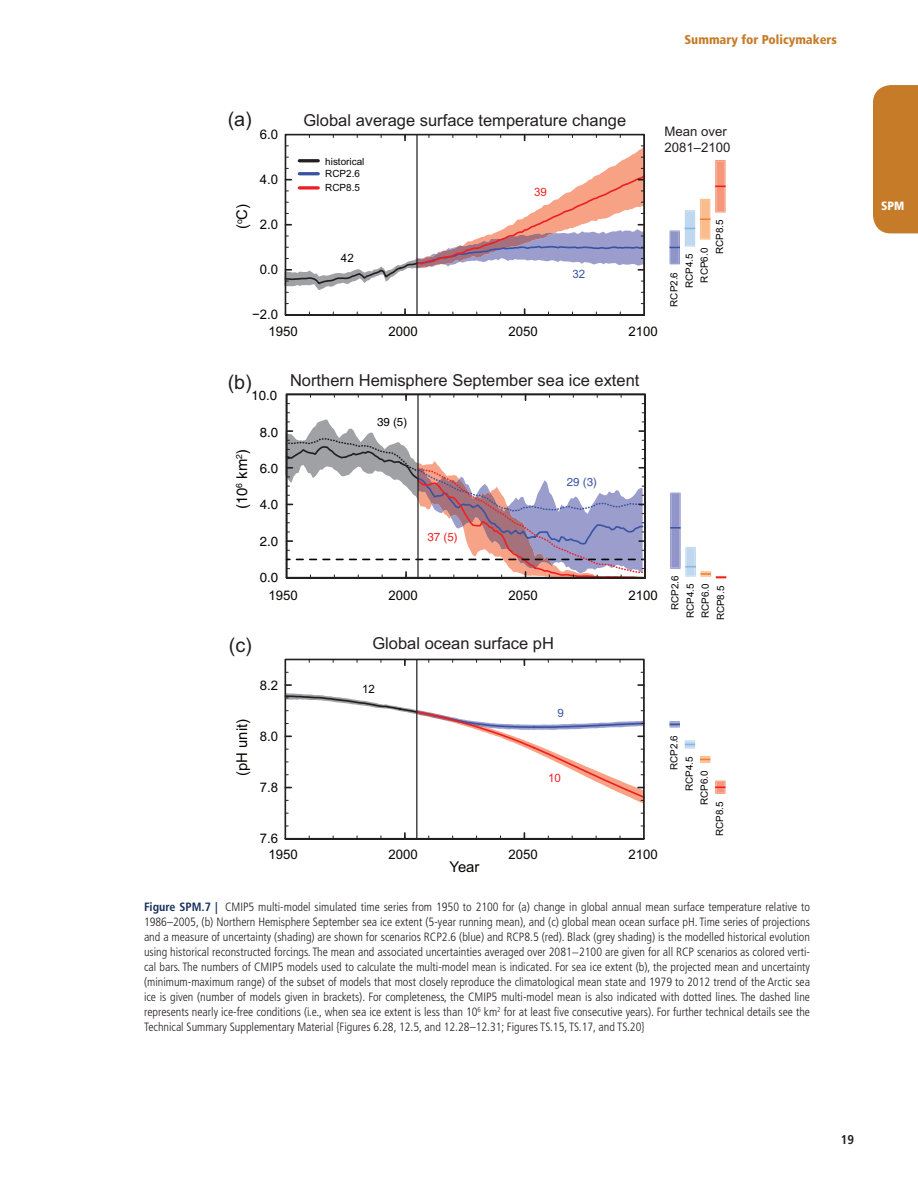
<style>
.page{position:relative;width:918px;height:1188px;background:#fff}
.page>*{position:absolute;margin:0;border:0;box-sizing:border-box;transform-origin:0 0}
.t1{font:19.8px "Arial";color:#201d1e}
.t2{font:16.5px "Arial";color:#231f20}
.t3{font:14.85px "Arial";color:#040503}
.t4{font:14.85px "Helvetica";color:#050504}
.t5{font:13.2px "Arial";color:#040503}
.t6{font:13.2px "Helvetica";color:#050504}
.t7{font:13.2px/15.9px "Arial";color:#231f20}
.t8{font:900 condensed 12.75px "Frutiger LT Pro";color:#c57b28}
.t9{font:700 condensed 12.75px "Frutiger LT Pro";color:#231f20}
.Figure_Caption{font:300 condensed 12px/15px "Frutiger LT Pro";color:#231f20;text-align:justify}
.Body{font:900 condensed 12px "Frutiger LT Pro";color:#fff}
.t10{font:11.55px "Helvetica";color:#3a54a4}
.t11{font:11.55px "Helvetica";color:#ee2123}
.t12{font:11.55px "Helvetica";color:#050504}
.t13{font:11.55px "Arial";color:#040503}
.t14{font:11.55px "Arial";color:#ee1f23}
.t15{font:11.55px "Arial";color:#3853a3}
.t16{font:9.9px/15.1px "Arial";color:#050504}
.t17{font:9.9px/13.2px "Arial";color:#040503}
.s1{font-size:19.8px;color:#201d1e}
.s2{font-weight:700;color:#172f5b}
</style>
<div class="page">
<div style="left:873px;top:85px;width:45px;height:148px;background:#c57b28"></div>
<svg style="left:284px;top:133px;width:361px;height:183px"></svg>
<svg style="left:299px;top:186px;width:19px;height:4px"></svg>
<hr style="left:299px;top:172px;width:19px;height:3px;background:#3853a3">
<hr style="left:299px;top:159px;width:19px;height:3px;background:#231f20">
<svg style="left:670px;top:160px;width:56px;height:104px"></svg>
<svg style="left:285px;top:393px;width:361px;height:186px"></svg>
<svg style="left:670px;top:493px;width:56px;height:85px"></svg>
<hr style="left:644px;top:394px;width:2px;height:184px;background:#231f20">
<hr style="left:417px;top:394px;width:2px;height:184px;background:#231f20">
<svg style="left:285px;top:420px;width:360px;height:159px"></svg>
<svg style="left:284px;top:658px;width:361px;height:182px"></svg>
<svg style="left:670px;top:721px;width:10px;height:7px"></svg>
<svg style="left:685px;top:740px;width:10px;height:9px"></svg>
<svg style="left:700px;top:756px;width:10px;height:7px"></svg>
<svg style="left:715px;top:781px;width:11px;height:13px"></svg>
<p class="t1" style="left:228px;top:107px;width:26px">(a)</p>
<p class="t2" style="left:303px;top:109px;width:324px">Global average surface temperature change</p>
<p class="t5" style="left:260px;top:126px;width:20px">6.0</p>
<p class="t5" style="left:260px;top:171px;width:20px">4.0</p>
<p class="t5" style="left:260px;top:216px;width:20px">2.0</p>
<p class="t17" style="left:325px;top:155px;width:41px">historical<br>RCP2.6<br>RCP8.5</p>
<p class="t14" style="left:534px;top:185px;width:14px">39</p>
<p class="t3" style="left:232px;top:229px;width:27px;rotate:-90deg">(<sup>o</sup>C)</p>
<p class="t5" style="left:260px;top:261px;width:20px">0.0</p>
<p class="t5" style="left:252px;top:306px;width:28px">−2.0</p>
<p class="t13" style="left:341px;top:250px;width:14px">42</p>
<p class="t15" style="left:572px;top:266px;width:14px">32</p>
<p class="t8" style="left:684px;top:32px;width:154px">Summary for Policymakers</p>
<p class="t7" style="left:665px;top:124px;width:68px">Mean over<br>2081–2100</p>
<p class="t16" style="left:712px;top:254px;width:36px;rotate:-90deg">RCP8.5</p>
<p class="t16" style="left:682px;top:288px;width:36px;rotate:-90deg">RCP4.5</p>
<p class="t16" style="left:697px;top:283px;width:36px;rotate:-90deg">RCP6.0</p>
<p class="t16" style="left:667px;top:307px;width:36px;rotate:-90deg">RCP2.6</p>
<p class="t5" style="left:269px;top:322px;width:31px">1950</p>
<p class="t5" style="left:389px;top:322px;width:31px">2000</p>
<p class="t5" style="left:508px;top:322px;width:31px">2050</p>
<p class="t5" style="left:628px;top:322px;width:31px">2100</p>
<p class="t2" style="left:228px;top:370px;width:413px"><span class="s1">(b)</span> Northern Hemisphere September sea ice extent</p>
<p class="t6" style="left:251px;top:388px;width:27px">10.0</p>
<p class="t6" style="left:260px;top:424px;width:20px">8.0</p>
<p class="t6" style="left:260px;top:461px;width:20px">6.0</p>
<p class="t6" style="left:260px;top:497px;width:20px">4.0</p>
<p class="t6" style="left:260px;top:533px;width:20px">2.0</p>
<p class="t6" style="left:260px;top:570px;width:20px">0.0</p>
<p class="t12" style="left:377px;top:415px;width:32px">39 (5)</p>
<p class="t4" style="left:233px;top:509px;width:61px;rotate:-90deg">(10<sup>6</sup> km<sup>2</sup>)</p>
<p class="t10" style="left:567px;top:475px;width:32px">29 (3)</p>
<p class="t11" style="left:428px;top:530px;width:32px">37 (5)</p>
<p class="t5" style="left:269px;top:587px;width:31px">1950</p>
<p class="t5" style="left:389px;top:587px;width:31px">2000</p>
<p class="t5" style="left:508px;top:587px;width:31px">2050</p>
<p class="t5" style="left:628px;top:587px;width:31px">2100</p>
<p class="t1" style="left:229px;top:632px;width:25px">(c)</p>
<p class="t2" style="left:372px;top:633px;width:183px">Global ocean surface pH</p>
<p class="t5" style="left:260px;top:676px;width:20px">8.2</p>
<p class="t3" style="left:232px;top:776px;width:58px;rotate:-90deg">(pH unit)</p>
<p class="t5" style="left:260px;top:728px;width:20px">8.0</p>
<p class="t5" style="left:260px;top:779px;width:20px">7.8</p>
<p class="t13" style="left:362px;top:682px;width:14px">12</p>
<p class="t15" style="left:558px;top:705px;width:8px">9</p>
<p class="t14" style="left:548px;top:770px;width:14px">10</p>
<p class="t5" style="left:260px;top:830px;width:20px">7.6</p>
<p class="t5" style="left:269px;top:846px;width:31px">1950</p>
<p class="t5" style="left:389px;top:846px;width:31px">2000</p>
<p class="t5" style="left:508px;top:846px;width:31px">2050</p>
<p class="t5" style="left:628px;top:846px;width:31px">2100</p>
<p class="t3" style="left:450px;top:857px;width:31px">Year</p>
<p class="t16" style="left:668px;top:620px;width:46px;text-indent:10px;rotate:-90deg">RCP2.6<br>RCP4.5<br>RCP6.0<br>RCP8.5</p>
<p class="t16" style="left:667px;top:770px;width:36px;rotate:-90deg">RCP2.6</p>
<p class="t16" style="left:682px;top:791px;width:36px;rotate:-90deg">RCP4.5</p>
<p class="t16" style="left:697px;top:805px;width:36px;rotate:-90deg">RCP6.0</p>
<p class="t16" style="left:712px;top:836px;width:36px;rotate:-90deg">RCP8.5</p>
<p class="Figure_Caption" style="left:144px;top:899px;width:668px"><span class="s2">Figure SPM.7 |</span> CMIP5 multi-model simulated time series from 1950 to 2100 for (a) change in global annual mean surface temperature relative to 1986–2005, (b) Northern Hemisphere September sea ice extent (5-year running mean), and (c) global mean ocean surface pH. Time series of projections and a measure of uncertainty (shading) are shown for scenarios RCP2.6 (blue) and RCP8.5 (red). Black (grey shading) is the modelled historical evolution using historical reconstructed forcings. The mean and associated uncertainties averaged over 2081−2100 are given for all RCP scenarios as colored verti&shy;cal bars. The numbers of CMIP5 models used to calculate the multi-model mean is indicated. For sea ice extent (b), the projected mean and uncertainty (minimum-maximum range) of the subset of models that most closely reproduce the climatological mean state and 1979 to 2012 trend of the Arctic sea ice is given (number of models given in brackets). For completeness, the CMIP5 multi-model mean is also indicated with dotted lines. The dashed line represents nearly ice-free conditions (i.e., when sea ice extent is less than 10<sup>6</sup> km<sup>2</sup> for at least five consecutive years). For further technical details see the Technical Summary Supplementary Material {Figures 6.28, 12.5, and 12.28–12.31; Figures TS.15, TS.17, and TS.20}</p>
<p class="Body" style="left:881px;top:199px;width:25px">SPM</p>
<p class="t9" style="left:841px;top:1132px;width:15px">19</p>
</div>
